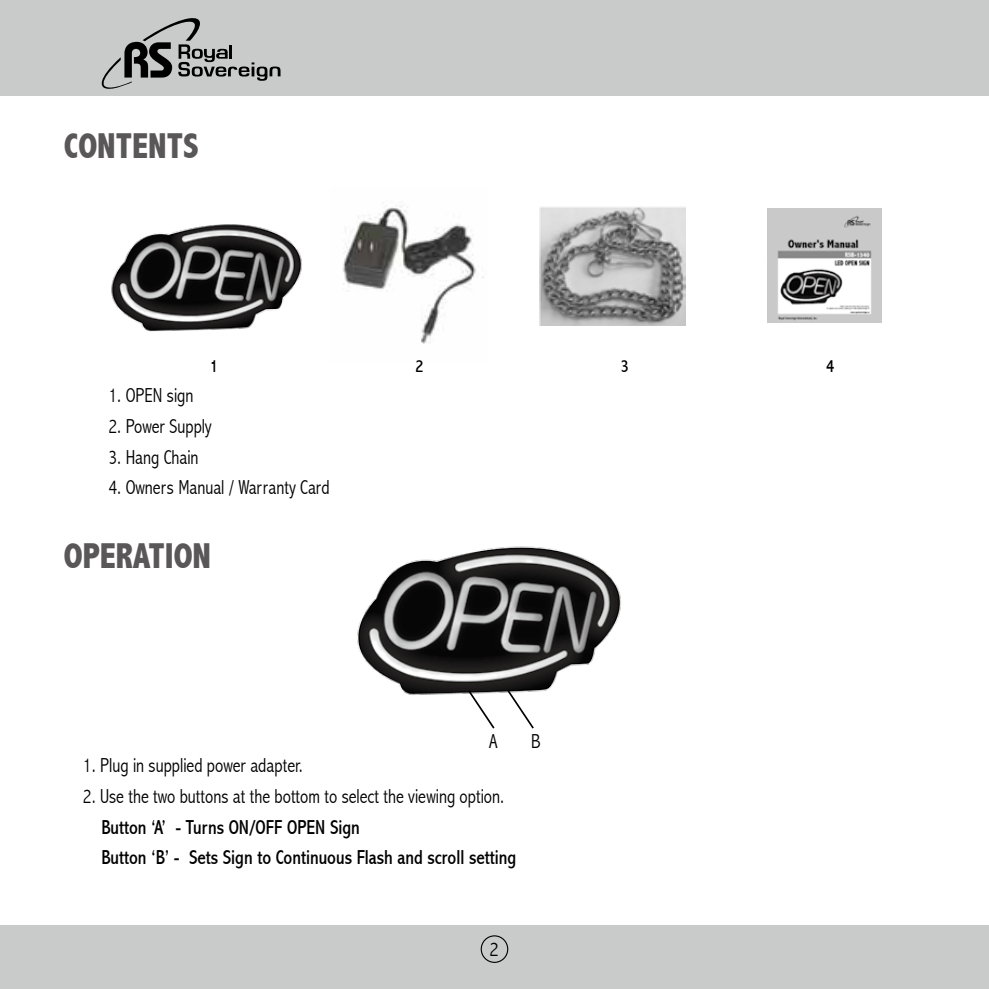
<style>
.page{position:relative;width:989px;height:989px;background:#fff}
.page>*{position:absolute;margin:0;border:0;box-sizing:border-box;transform-origin:0 0}
.t1{font:800 condensed 36px "Abadi";color:#595757;scale:.95 1}
.t2{font:300 condensed 20.25px "Abadi";color:#000;scale:.95 1}
.t3{font:condensed 20.25px/30.6px "Abadi";color:#000;scale:.95 1}
.t4{font:300 condensed 20.25px "Abadi";color:#000}
.t5{font:condensed 18px "Abadi";color:#000;scale:.95 1}
</style>
<div class="page">
<div style="left:0;top:0;width:989px;height:96px;background:#c9caca"></div>
<div style="left:0;top:925px;width:989px;height:64px;background:#c9caca"></div>
<div style="left:481px;top:935px;width:27px;height:28px;border:1px solid #000;border-radius:50%"></div>
<svg style="left:101px;top:18px;width:179px;height:71px"></svg>
<img style="left:343px;top:205px;width:141px;height:139px">
<img style="left:540px;top:207px;width:145px;height:118px">
<img style="left:111px;top:224px;width:191px;height:108px">
<img style="left:357px;top:546px;width:264px;height:149px">
<img style="left:767px;top:209px;width:114px;height:113px">
<svg style="left:466px;top:688px;width:30px;height:41px"></svg>
<svg style="left:506px;top:688px;width:29px;height:41px"></svg>
<h1 class="t1" style="left:64px;top:125px;width:144px">CONTENTS</h1>
<p class="t5" style="left:210px;top:356px;width:10px">1</p>
<p class="t5" style="left:415px;top:356px;width:10px">2</p>
<p class="t5" style="left:621px;top:356px;width:10px">3</p>
<p class="t5" style="left:826px;top:356px;width:10px">4</p>
<p class="t2" style="left:108px;top:384px;width:91px">1. OPEN sign</p>
<p class="t2" style="left:108px;top:414px;width:110px">2. Power Supply</p>
<p class="t2" style="left:108px;top:445px;width:96px">3. Hang Chain</p>
<p class="t2" style="left:108px;top:476px;width:234px">4. Owners Manual / Warranty Card</p>
<h1 class="t1" style="left:64px;top:535px;width:157px">OPERATION</h1>
<p class="t2" style="left:489px;top:729px;width:10px">A</p>
<p class="t2" style="left:531px;top:729px;width:11px">B</p>
<p class="t2" style="left:83px;top:753px;width:233px">1. Plug in supplied power adapter.</p>
<p class="t2" style="left:83px;top:784px;width:445px">2. Use the two buttons at the bottom to select the viewing option.</p>
<p class="t3" style="left:101px;top:812px;width:438px">Button ‘A’ - Turns ON/OFF OPEN Sign<br>Button ‘B’ - Sets Sign to Continuous Flash and scroll setting</p>
<p class="t4" style="left:489px;top:937px;width:11px">2</p>
</div>
